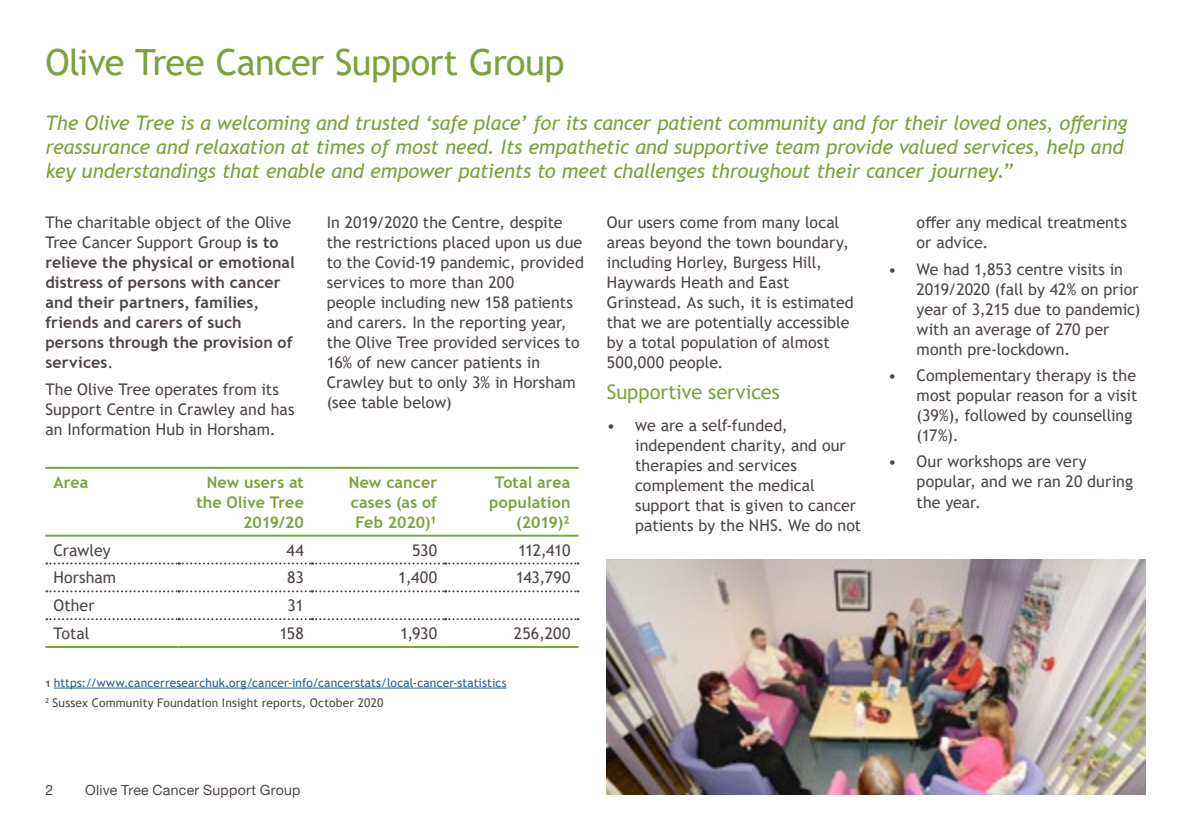
<style>
.page{position:relative;width:1191px;height:840px;background:#fff}
.page>*{position:absolute;margin:0;border:0;box-sizing:border-box;transform-origin:0 0}
.t1{font:36px "Trebuchet MS";letter-spacing:-.015em;color:#7da13c}
.t2{font:italic 20px/24px "Trebuchet MS";letter-spacing:-.01em;color:#7da13c}
.t3{font:20px "Trebuchet MS";color:#7da13c}
.t4{font:16px/20px "Trebuchet MS";color:#4f4545}
.t5{font:700 16px/20px "Trebuchet MS";letter-spacing:.01em;color:#4f4545}
.t6{font:700 16px/20px "Trebuchet MS";letter-spacing:.005em;color:#7da13c;text-align:right}
.t7{font:14px "Helvetica Neue LT Pro";letter-spacing:.02em;color:#4f4545}
.t8{font:12px/20.4px "Trebuchet MS";letter-spacing:.01em;color:#275b9b}
.s1{font-weight:400}
.s2{color:#4f4545}
</style>
<div class="page">
<img style="left:607px;top:559px;width:538px;height:235px">
<hr style="left:45px;top:466px;width:134px;height:2px;background:#7da13c">
<hr style="left:179px;top:466px;width:133px;height:2px;background:#7da13c">
<hr style="left:312px;top:466px;width:133px;height:2px;background:#7da13c">
<hr style="left:445px;top:466px;width:133px;height:2px;background:#7da13c">
<hr style="left:45px;top:645px;width:134px;height:2px;background:#7da13c">
<hr style="left:179px;top:645px;width:133px;height:2px;background:#7da13c">
<hr style="left:312px;top:645px;width:133px;height:2px;background:#7da13c">
<hr style="left:445px;top:645px;width:133px;height:2px;background:#7da13c">
<hr style="left:45px;top:534px;width:134px;height:2px;background:#7da13c">
<hr style="left:179px;top:534px;width:133px;height:2px;background:#7da13c">
<hr style="left:312px;top:534px;width:133px;height:2px;background:#7da13c">
<hr style="left:445px;top:534px;width:133px;height:2px;background:#7da13c">
<svg style="left:46px;top:562px;width:532px;height:2px"></svg>
<svg style="left:46px;top:590px;width:532px;height:2px"></svg>
<svg style="left:46px;top:618px;width:532px;height:1px"></svg>
<hr style="left:54px;top:687px;width:452px;height:1px;background:#275b9b">
<h1 class="t1" style="left:45px;top:40px;width:520px">Olive Tree Cancer Support Group</h1>
<p class="t2" style="left:45px;top:110px;width:1083px">The Olive Tree is a welcoming and trusted ‘safe place’ for its cancer patient community and for their loved ones, offering reassurance and relaxation at times of most need. Its empathetic and supportive team provide valued services, help and key understandings that enable and empower patients to meet challenges throughout their cancer journey.”</p>
<p class="t5" style="left:45px;top:212px;width:251px"><span class="s1">The charitable object of the Olive<br>Tree Cancer Support Group</span> is to relieve the physical or emotional distress of persons with cancer and their partners, families, friends and carers of such persons through the provision of services<span class="s1">.</span></p>
<p class="t4" style="left:45px;top:378px;width:251px">The Olive Tree operates from its<br>Support Centre in Crawley and has an Information Hub in Horsham.</p>
<p class="t4" style="left:327px;top:212px;width:259px">In 2019/2020 the Centre, despite the restrictions placed upon us due to the Covid-19 pandemic, provided services to more than 200<br>people including new 158 patients and carers. In the reporting year, the Olive Tree provided services to<br>16% of new cancer patients in<br>Crawley but to only 3% in Horsham (see table below)</p>
<p class="t4" style="left:607px;top:212px;width:248px">Our users come from many local areas beyond the town boundary, including Horley, Burgess Hill,<br>Haywards Heath and East<br>Grinstead. As such, it is estimated that we are potentially accessible by a total population of almost<br>500,000 people.</p>
<p class="t3" style="left:607px;top:379px;width:175px">Supportive services</p>
<p class="t4" style="left:635px;top:414px;width:228px;text-indent:-28px">• we are a self-funded, independent charity, and our therapies and services complement the medical support that is given to cancer patients by the NHS. We do not</p>
<p class="t6" style="left:53px;top:471px;width:36px">Area</p>
<p class="t6" style="left:196px;top:471px;width:109px">New users at the Olive Tree<br>2019/20</p>
<p class="t6" style="left:349px;top:471px;width:90px;text-align:justify">New cancer cases (as of Feb 2020)¹</p>
<p class="t6" style="left:489px;top:471px;width:83px">Total area population (2019)²</p>
<p class="t4" style="left:53px;top:539px;width:59px">Crawley</p>
<p class="t4" style="left:286px;top:539px;width:19px">44</p>
<p class="t4" style="left:412px;top:539px;width:26px">530</p>
<p class="t4" style="left:518px;top:539px;width:54px">112,410</p>
<p class="t4" style="left:53px;top:567px;width:64px">Horsham</p>
<p class="t4" style="left:287px;top:567px;width:18px">83</p>
<p class="t4" style="left:398px;top:567px;width:40px">1,400</p>
<p class="t4" style="left:516px;top:567px;width:56px">143,790</p>
<p class="t4" style="left:53px;top:595px;width:43px">Other</p>
<p class="t4" style="left:288px;top:595px;width:18px">31</p>
<p class="t4" style="left:53px;top:622px;width:38px">Total</p>
<p class="t4" style="left:279px;top:622px;width:26px">158</p>
<p class="t4" style="left:400px;top:622px;width:39px">1,930</p>
<p class="t4" style="left:514px;top:622px;width:58px">256,200</p>
<p class="t8" style="left:45px;top:671px;width:463px"><span class="s2">1</span> https://www.cancerresearchuk.org/cancer-info/cancerstats/local-cancer-statistics<br><sup>2</sup> <span class="s2">Sussex Community Foundation Insight reports, October 2020</span></p>
<p class="t4" style="left:916px;top:212px;width:212px">offer any medical treatments or advice.</p>
<p class="t4" style="left:916px;top:258px;width:225px;text-indent:-28px">• We had 1,853 centre visits in<br>2019/2020 (fall by 42% on prior year of 3,215 due to pandemic) with an average of 270 per month pre-lockdown.</p>
<p class="t4" style="left:916px;top:365px;width:222px;text-indent:-28px">• Complementary therapy is the most popular reason for a visit (39%), followed by counselling (17%).</p>
<p class="t4" style="left:916px;top:451px;width:218px;text-indent:-28px">• Our workshops are very popular, and we ran 20 during the year.</p>
<p class="t7" style="left:45px;top:780px;width:9px">2</p>
<p class="t7" style="left:85px;top:780px;width:217px">Olive Tree Cancer Support Group</p>
</div>
